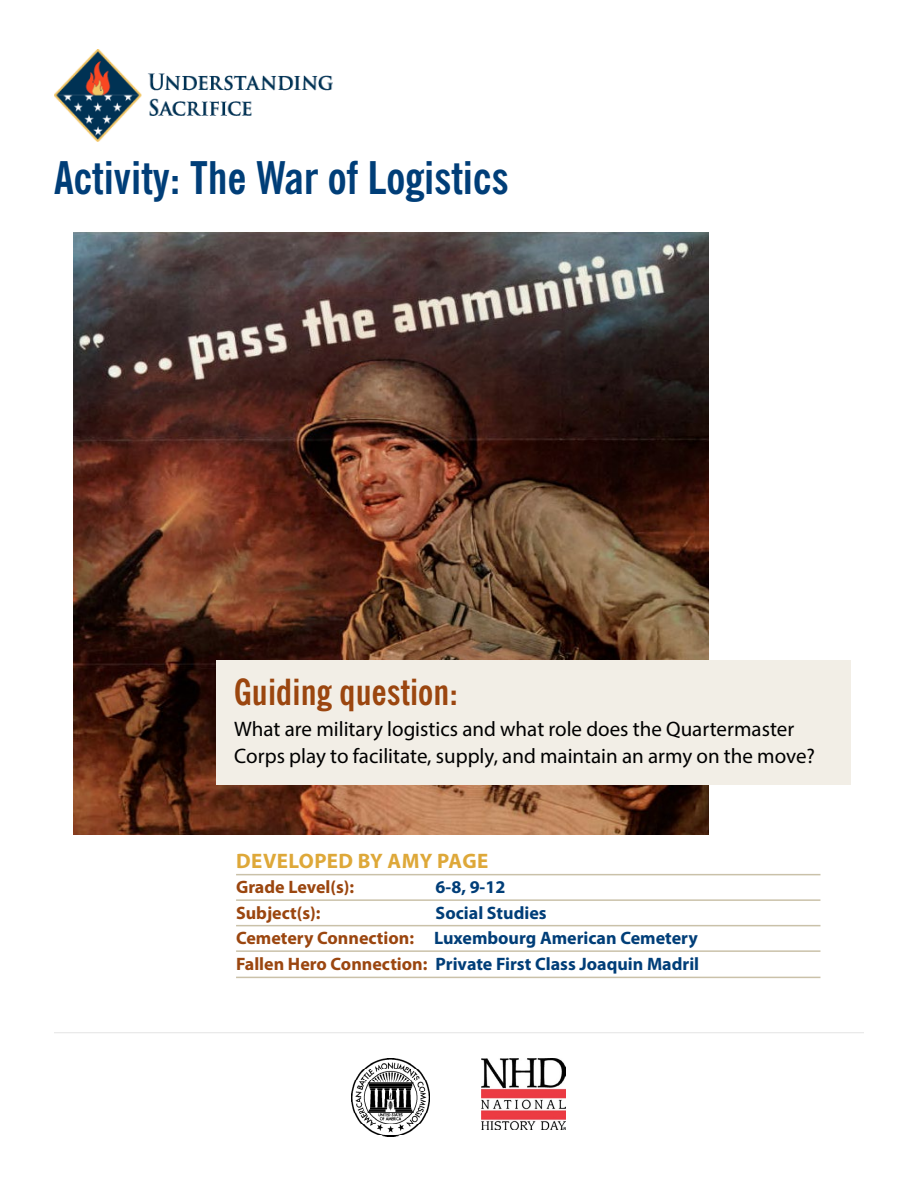
<style>
.page{position:relative;width:918px;height:1188px;background:#fff}
.page>*{position:absolute;margin:0;border:0;box-sizing:border-box;transform-origin:0 0}
.t1{font:700 condensed 45px "News Gothic BT";color:#003e78}
.t2{font:700 condensed 36px "News Gothic BT";letter-spacing:.005em;color:#9b460f}
.t3{font:21px/27px "Myriad Pro";color:#000}
.t4{font:700 21px "Myriad Pro";letter-spacing:.02em;color:#dea839}
.t5{font:700 18px/25.5px "Myriad Pro";color:#003e78}
.t6{font:700 18px "Myriad Pro";color:#9b460f}
.s1{color:#9b460f}
</style>
<div class="page">
<img style="left:74px;top:233px;width:634px;height:601px">
<img style="left:482px;top:1059px;width:84px;height:70px">
<div style="left:216px;top:660px;width:635px;height:124px;background:#f2eee6"></div>
<hr style="left:54px;top:1032px;width:810px;height:1px;background:#e4e4e4">
<img style="left:352px;top:1059px;width:77px;height:77px">
<hr style="left:236px;top:874px;width:584px;height:1px;background:#cac1a9">
<hr style="left:236px;top:899px;width:584px;height:2px;background:#cac1a9">
<hr style="left:236px;top:925px;width:584px;height:1px;background:#cac1a9">
<hr style="left:236px;top:950px;width:584px;height:2px;background:#cac1a9">
<hr style="left:236px;top:977px;width:584px;height:1px;background:#cac1a9">
<img style="left:54px;top:50px;width:279px;height:91px">
<h1 class="t1" style="left:54px;top:150px;width:456px">Activity: The War of Logistics</h1>
<h2 class="t2" style="left:234px;top:670px;width:225px">Guiding question:</h2>
<p class="t3" style="left:234px;top:715px;width:582px">What are military logistics and what role does the Quartermaster<br>Corps play to facilitate, supply, and maintain an army on the move?</p>
<p class="t4" style="left:236px;top:849px;width:253px">DEVELOPED BY AMY PAGE</p>
<p class="t6" style="left:236px;top:877px;width:120px">Grade Level(s):</p>
<p class="t5" style="left:436px;top:875px;width:71px">6-8, 9-12</p>
<p class="t6" style="left:236px;top:903px;width:86px">Subject(s):</p>
<p class="t5" style="left:236px;top:900px;width:465px;text-indent:199px">Social Studies<br><span class="s1">Cemetery Connection:</span> Luxembourg American Cemetery<br><span class="s1">Fallen Hero Connection:</span> Private First Class Joaquin Madril</p>
</div>
